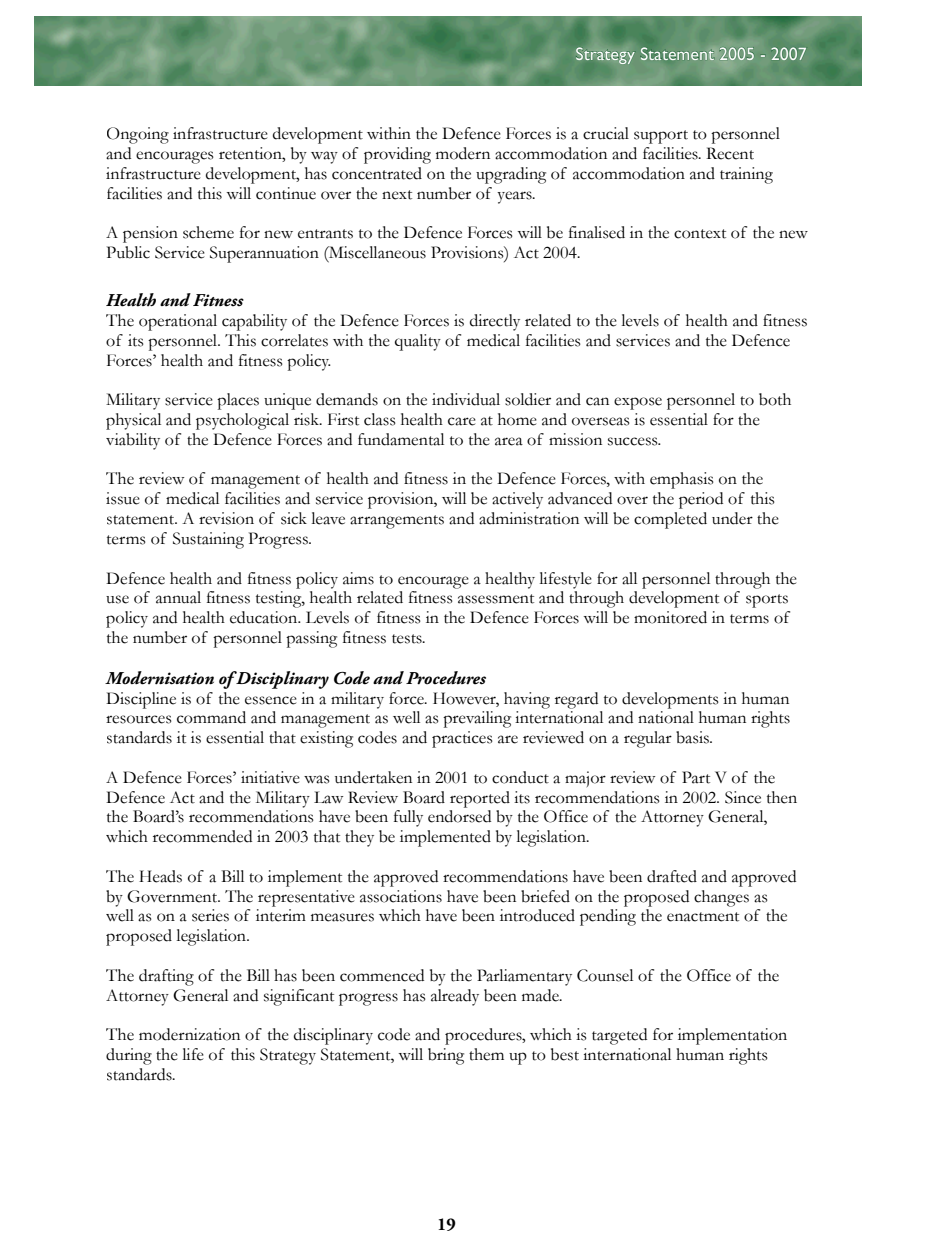
<style>
.page{position:relative;width:927px;height:1259px;background:#fff}
.page>*{position:absolute;margin:0;border:0;box-sizing:border-box;transform-origin:0 0}
.t1{font:18px/19.8px "Garamond";color:#000}
.t2{font:italic 700 18px "Adobe Garamond Pro";color:#000}
.t3{font:18px "Gill Sans";color:#fff}
.t4{font:700 18px "Adobe Garamond Pro";color:#000}
</style>
<div class="page">
<img style="left:34px;top:17px;width:827px;height:68px">
<svg style="left:576px;top:47px;width:189px;height:17px;background:#5a8b68"></svg>
<svg style="left:771px;top:47px;width:37px;height:14px"></svg>
<p class="t3" style="left:575px;top:43px;width:233px">Strategy Statement 2005 - 2007</p>
<p class="t1" style="left:106px;top:124px;width:675px">Ongoing infrastructure development within the Defence Forces is a crucial support to personnel and encourages retention, by way of providing modern accommodation and facilities. Recent infrastructure development, has concentrated on the upgrading of accommodation and training facilities and this will continue over the next number of years.</p>
<p class="t1" style="left:106px;top:223px;width:703px">A pension scheme for new entrants to the Defence Forces will be finalised in the context of the new<br>Public Service Superannuation (Miscellaneous Provisions) Act 2004.</p>
<p class="t2" style="left:106px;top:290px;width:138px">Health and Fitness</p>
<p class="t1" style="left:106px;top:310px;width:703px">The operational capability of the Defence Forces is directly related to the levels of health and fitness of its personnel. This correlates with the quality of medical facilities and services and the Defence<br>Forces’ health and fitness policy.</p>
<p class="t1" style="left:106px;top:389px;width:687px">Military service places unique demands on the individual soldier and can expose personnel to both physical and psychological risk. First class health care at home and overseas is essential for the viability of the Defence Forces and fundamental to the area of mission success.</p>
<p class="t1" style="left:106px;top:469px;width:674px">The review of management of health and fitness in the Defence Forces, with emphasis on the issue of medical facilities and service provision, will be actively advanced over the period of this statement. A revision of sick leave arrangements and administration will be completed under the terms of Sustaining Progress.</p>
<p class="t1" style="left:106px;top:568px;width:692px">Defence health and fitness policy aims to encourage a healthy lifestyle for all personnel through the use of annual fitness testing, health related fitness assessment and through development of sports policy and health education. Levels of fitness in the Defence Forces will be monitored in terms of the number of personnel passing fitness tests.</p>
<p class="t2" style="left:106px;top:667px;width:381px">Modernisation of Disciplinary Code and Procedures</p>
<p class="t1" style="left:106px;top:688px;width:686px;text-align:justify">Discipline is of the essence in a military force. However, having regard to developments in human resources command and management as well as prevailing international and national human rights standards it is essential that existing codes and practices are reviewed on a regular basis.</p>
<p class="t1" style="left:106px;top:767px;width:692px">A Defence Forces’ initiative was undertaken in 2001 to conduct a major review of Part V of the Defence Act and the Military Law Review Board reported its recommendations in 2002. Since then the Board’s recommendations have been fully endorsed by the Office of the Attorney General, which recommended in 2003 that they be implemented by legislation.</p>
<p class="t1" style="left:106px;top:866px;width:692px">The Heads of a Bill to implement the approved recommendations have been drafted and approved by Government. The representative associations have been briefed on the proposed changes as well as on a series of interim measures which have been introduced pending the enactment of the proposed legislation.</p>
<p class="t1" style="left:106px;top:965px;width:675px">The drafting of the Bill has been commenced by the Parliamentary Counsel of the Office of the<br>Attorney General and significant progress has already been made.</p>
<p class="t1" style="left:106px;top:1024px;width:683px">The modernization of the disciplinary code and procedures, which is targeted for implementation during the life of this Strategy Statement, will bring them up to best international human rights standards.</p>
<p class="t4" style="left:437px;top:1213px;width:20px">19</p>
</div>
